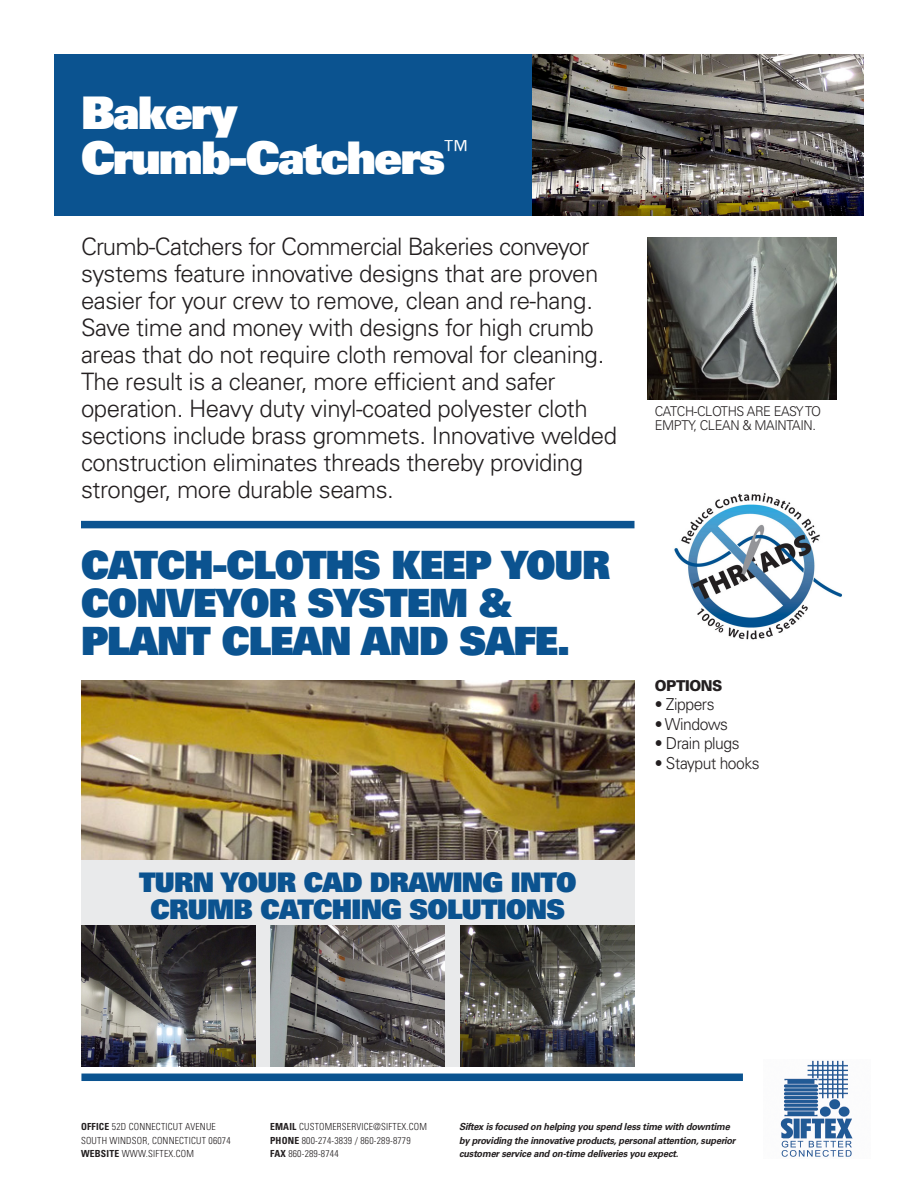
<style>
.page{position:relative;width:918px;height:1188px;background:#fff}
.page>*{position:absolute;margin:0;border:0;box-sizing:border-box;transform-origin:0 0}
.t1{font:45px/45px "Univers LT Std X Black";letter-spacing:-.04em;color:#fff}
.t2{font:39px/37.5px "Univers LT Std X Black";letter-spacing:-.03em;color:#0b5390;scale:.95 1}
.t3{font:27px/27px "Univers LT Std X Black";letter-spacing:-.03em;color:#0b5390;text-align:center;scale:.95 1}
.t4{font:300 24px/27px "Univers LT Std";letter-spacing:-.02em;color:#231f20}
.t5{font:300 16.5px "Univers LT Std";letter-spacing:-.03em;color:#231f20;scale:.95 1}
.t6{font:900 15px "Univers LT Std";letter-spacing:-.03em;color:#231f20;scale:.95 1}
.t7{font:300 13.5px/13.5px "Univers LT Std";letter-spacing:-.03em;color:#231f20;scale:.95 1}
.t8{font:italic 700 9.75px/13.5px "Univers LT Std";letter-spacing:-.02em;color:#231f20;scale:.95 1}
.t9{font:300 condensed 9.75px/13.5px "Univers LT Std";letter-spacing:.02em;color:#231f20}
.s1{font-weight:700}
</style>
<div class="page">
<div style="left:81px;top:1074px;width:662px;height:7px;background:#0b5390"></div>
<img style="left:780px;top:1060px;width:73px;height:97px">
<div style="left:54px;top:54px;width:486px;height:162px;background:#0b5390"></div>
<div style="left:81px;top:521px;width:553px;height:7px;background:#0b5390"></div>
<div style="left:81px;top:859px;width:553px;height:84px;background:#e9eaeb"></div>
<div style="left:81px;top:928px;width:553px;height:138px;background:#e9eaeb"></div>
<img style="left:648px;top:238px;width:189px;height:162px">
<img style="left:674px;top:493px;width:169px;height:147px">
<img style="left:81px;top:681px;width:553px;height:178px">
<img style="left:532px;top:54px;width:332px;height:162px">
<img style="left:81px;top:925px;width:174px;height:141px">
<img style="left:460px;top:925px;width:174px;height:141px">
<img style="left:271px;top:925px;width:174px;height:141px">
<p class="t1" style="left:81px;top:89px;width:389px">Bakery<br>Crumb-Catchers<sup>™</sup></p>
<p class="t4" style="left:81px;top:233px;width:525px">Crumb-Catchers for Commercial Bakeries conveyor systems feature innovative designs that are proven easier for your crew to remove, clean and re-hang.<br>Save time and money with designs for high crumb areas that do not require cloth removal for cleaning.<br>The result is a cleaner, more efficient and safer</p>
<p class="t4" style="left:81px;top:395px;width:538px">operation. Heavy duty vinyl-coated polyester cloth sections include brass grommets. Innovative welded construction eliminates threads thereby providing stronger, more durable seams.</p>
<p class="t2" style="left:81px;top:546px;width:559px">CATCH-CLOTHS KEEP YOUR<br>CONVEYOR SYSTEM &amp;<br>PLANT CLEAN AND SAFE.</p>
<p class="t7" style="left:655px;top:405px;width:177px">CATCH-CLOTHS ARE EASY TO<br>EMPTY, CLEAN &amp; MAINTAIN.</p>
<p class="t6" style="left:655px;top:676px;width:73px">OPTIONS</p>
<p class="t5" style="left:655px;top:694px;width:64px">• Zippers</p>
<p class="t5" style="left:655px;top:714px;width:79px">• Windows</p>
<p class="t5" style="left:655px;top:733px;width:91px">• Drain plugs</p>
<p class="t5" style="left:655px;top:753px;width:112px">• Stayput hooks</p>
<p class="t3" style="left:139px;top:868px;width:462px">TURN YOUR CAD DRAWING INTO<br>CRUMB CATCHING SOLUTIONS</p>
<p class="t9" style="left:81px;top:1120px;width:151px"><span class="s1">OFFICE</span> 52D CONNECTICUT AVENUE<br>SOUTH WINDSOR, CONNECTICUT 06074<br><span class="s1">WEBSITE</span> WWW.SIFTEX.COM</p>
<p class="t9" style="left:270px;top:1120px;width:158px"><span class="s1">EMAIL</span> CUSTOMERSERVICE@SIFTEX.COM<br><span class="s1">PHONE</span> 800-274-3839 / 860-289-8779<br><span class="s1">FAX</span> 860-289-8744</p>
<p class="t8" style="left:459px;top:1120px;width:293px">Siftex is focused on helping you spend less time with downtime by providing the innovative products, personal attention, superior customer service and on-time deliveries you expect.</p>
</div>
